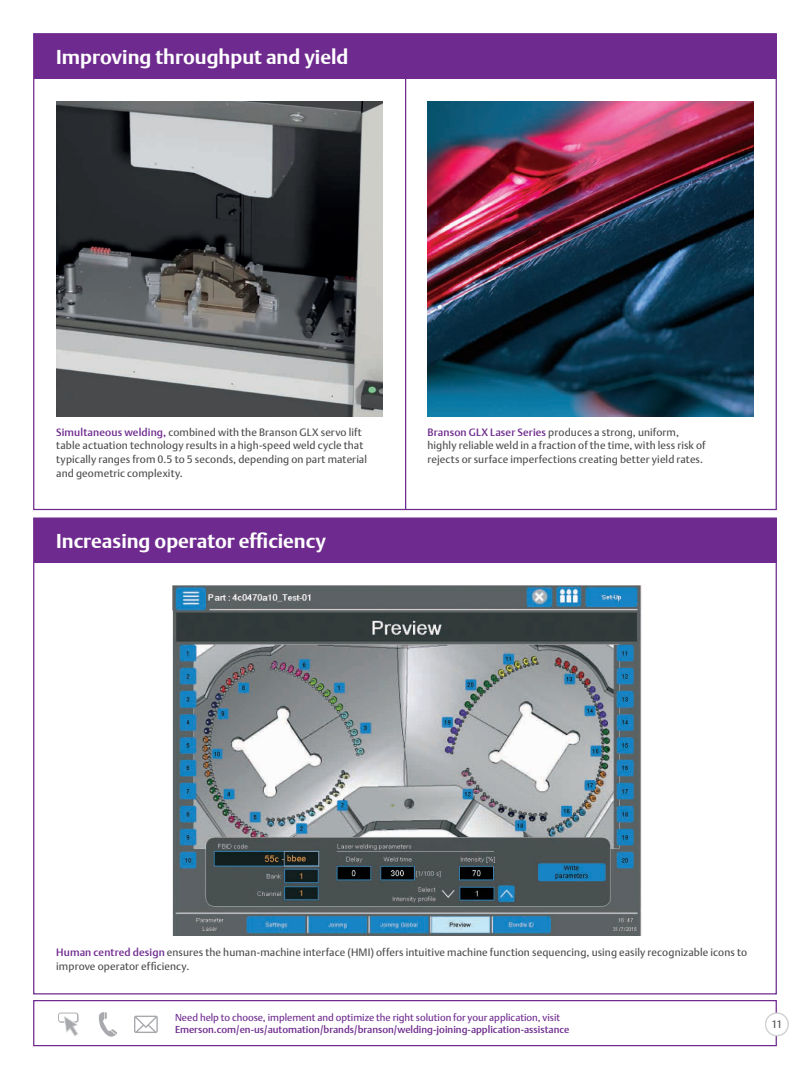
<style>
.page{position:relative;width:810px;height:1080px;background:#fff}
.page>*{position:absolute;margin:0;border:0;box-sizing:border-box;transform-origin:0 0}
.t1{font:700 20px "DTL Argo T";color:#fff}
.t2{font:10.62px/13.8px "DTL Argo T";letter-spacing:.01em;color:#4b4c4d}
.t3{font:500 10px "DTL Argo T";color:#6e2a8e}
.t4{font:10px "DTL Argo T";color:#6e2a8e}
.s1{font-weight:500;color:#6e2a8e}
</style>
<div class="page">
<svg style="left:99px;top:1012px;width:18px;height:25px"></svg>
<svg style="left:134px;top:1016px;width:24px;height:17px"></svg>
<svg style="left:58px;top:1013px;width:21px;height:23px"></svg>
<div style="left:33px;top:1000px;width:744px;height:46px;border:1px solid #6e2a8e"></div>
<div style="left:766px;top:1013px;width:22px;height:23px;background:#fff;border-radius:50%"></div>
<div style="left:765px;top:1013px;width:24px;height:23px;border:1px solid #d1d2d4;border-radius:50%"></div>
<div style="left:34px;top:518px;width:742px;height:45px;background:#6e2a8e"></div>
<img style="left:173px;top:586px;width:468px;height:349px">
<div style="left:34px;top:34px;width:742px;height:45px;background:#6e2a8e"></div>
<hr style="left:405px;top:79px;width:1px;height:431px;background:#6e2a8e">
<img style="left:56px;top:101px;width:327px;height:315px">
<img style="left:428px;top:101px;width:326px;height:315px">
<h1 class="t1" style="left:56px;top:45px;width:294px">Improving throughput and yield</h1>
<p class="t2" style="left:56px;top:425px;width:312px"><span class="s1">Simultaneous welding,</span> combined with the Branson GLX servo lift table actuation technology results in a high-speed weld cycle that typically ranges from 0.5 to 5 seconds, depending on part material and geometric complexity.</p>
<p class="t2" style="left:427px;top:425px;width:280px"><span class="s1">Branson GLX Laser Series</span> produces a strong, uniform, highly reliable weld in a fraction of the time, with less risk of rejects or surface imperfections creating better yield rates.</p>
<h1 class="t1" style="left:56px;top:529px;width:271px">Increasing operator efficiency</h1>
<p class="t2" style="left:56px;top:945px;width:692px"><span class="s1">Human centred design</span> ensures the human-machine interface (HMI) offers intuitive machine function sequencing, using easily recognizable icons to improve operator efficiency.</p>
<p class="t4" style="left:175px;top:1011px;width:387px">Need help to choose, implement and optimize the right solution for your application, visit</p>
<p class="t3" style="left:175px;top:1024px;width:396px">Emerson.com/en-us/automation/brands/branson/welding-joining-application-assistance</p>
<p class="t2" style="left:771px;top:1018px;width:12px">11</p>
</div>
